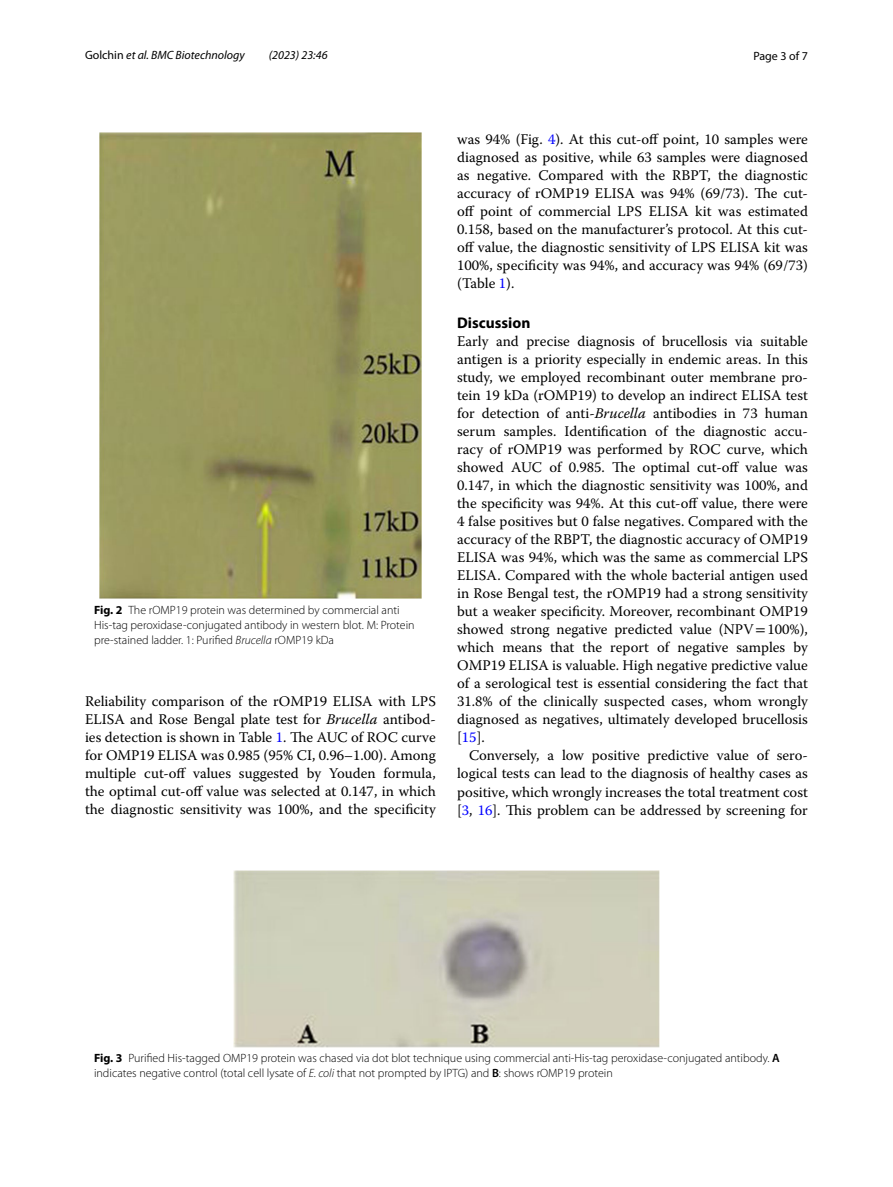
<style>
.page{position:relative;width:893px;height:1187px;background:#fff}
.page>*{position:absolute;margin:0;border:0;box-sizing:border-box;transform-origin:0 0}
.t1{font:700 15.45px "Myriad Pro";color:#000}
.t2{font:14.7px/18px "Warnock Pro";color:#000;text-align:justify}
.t3{font:300 12px/15px "Myriad Pro";color:#000}
.t4{font:italic 12px "Myriad Pro";color:#000}
.t5{font:12px "Myriad Pro";color:#000}
.s1{font-style:normal}
.s2{font-weight:700}
.s3{font-style:italic}
.s4{color:#00f}
.s5{font-family:"STIX"}
.s6{font-weight:600}
</style>
<div class="page">
<img style="left:100px;top:133px;width:321px;height:466px">
<img style="left:234px;top:870px;width:425px;height:176px">
<p class="t4" style="left:85px;top:48px;width:161px"><span class="s1">Golchin</span> et al. BMC Biotechnology</p>
<p class="t4" style="left:269px;top:48px;width:60px">(2023) 23:46</p>
<p class="t5" style="left:753px;top:48px;width:56px">Page 3 of 7</p>
<p class="t3" style="left:94px;top:602px;width:322px"><span class="s2">Fig. 2</span> The rOMP19 protein was determined by commercial anti<br>His-tag peroxidase-conjugated antibody in western blot. M: Protein pre-stained ladder. 1: Purified <span class="s3">Brucella</span> rOMP19 kDa</p>
<p class="t2" style="left:85px;top:692px;width:352px">Reliability comparison of the rOMP19 ELISA with LPS ELISA and Rose Bengal plate test for <span class="s3">Brucella</span> antibod&shy;ies detection is shown in Table <span class="s4">1</span>. The AUC of ROC curve for OMP19 ELISA was 0.985 (95% CI, 0.96–1.00). Among multiple cut-off values suggested by Youden formula, the optimal cut-off value was selected at 0.147, in which the diagnostic sensitivity was 100%, and the specificity</p>
<p class="t2" style="left:457px;top:130px;width:352px">was 94% (Fig. <span class="s4">4</span>). At this cut-off point, 10 samples were diagnosed as positive, while 63 samples were diagnosed as negative. Compared with the RBPT, the diagnostic accuracy of rOMP19 ELISA was 94% (69/73). The cut&shy;off point of commercial LPS ELISA kit was estimated 0.158, based on the manufacturer’s protocol. At this cut&shy;off value, the diagnostic sensitivity of LPS ELISA kit was 100%, specificity was 94%, and accuracy was 94% (69/73) (Table <span class="s4">1</span>).</p>
<p class="t1" style="left:457px;top:313px;width:75px">Discussion</p>
<p class="t2" style="left:457px;top:332px;width:352px">Early and precise diagnosis of brucellosis via suitable antigen is a priority especially in endemic areas. In this study, we employed recombinant outer membrane pro&shy;tein 19 kDa (rOMP19) to develop an indirect ELISA test for detection of anti-<span class="s3">Brucella</span> antibodies in 73 human serum samples. Identification of the diagnostic accu&shy;racy of rOMP19 was performed by ROC curve, which showed AUC of 0.985. The optimal cut-off value was 0.147, in which the diagnostic sensitivity was 100%, and the specificity was 94%. At this cut-off value, there were 4 false positives but 0 false negatives. Compared with the accuracy of the RBPT, the diagnostic accuracy of OMP19<br>ELISA was 94%, which was the same as commercial LPS ELISA. Compared with the whole bacterial antigen used in Rose Bengal test, the rOMP19 had a strong sensitivity but a weaker specificity. Moreover, recombinant OMP19 showed strong negative predicted value (NPV<span class="s5">=</span>100%), which means that the report of negative samples by OMP19 ELISA is valuable. High negative predictive value of a serological test is essential considering the fact that 31.8% of the clinically suspected cases, whom wrongly diagnosed as negatives, ultimately developed brucellosis [<span class="s4">15</span>].</p>
<p class="t2" style="left:457px;top:746px;width:352px;text-indent:12px">Conversely, a low positive predictive value of sero&shy;logical tests can lead to the diagnosis of healthy cases as positive, which wrongly increases the total treatment cost [<span class="s4">3</span>, <span class="s4">16</span>]. This problem can be addressed by screening for</p>
<p class="t3" style="left:94px;top:1050px;width:687px"><span class="s2">Fig. 3</span> Purified His-tagged OMP19 protein was chased via dot blot technique using commercial anti-His-tag peroxidase-conjugated antibody. <span class="s6">A </span>indicates negative control (total cell lysate of <span class="s3">E. coli</span> that not prompted by IPTG) and <span class="s6">B</span>: shows rOMP19 protein</p>
</div>
